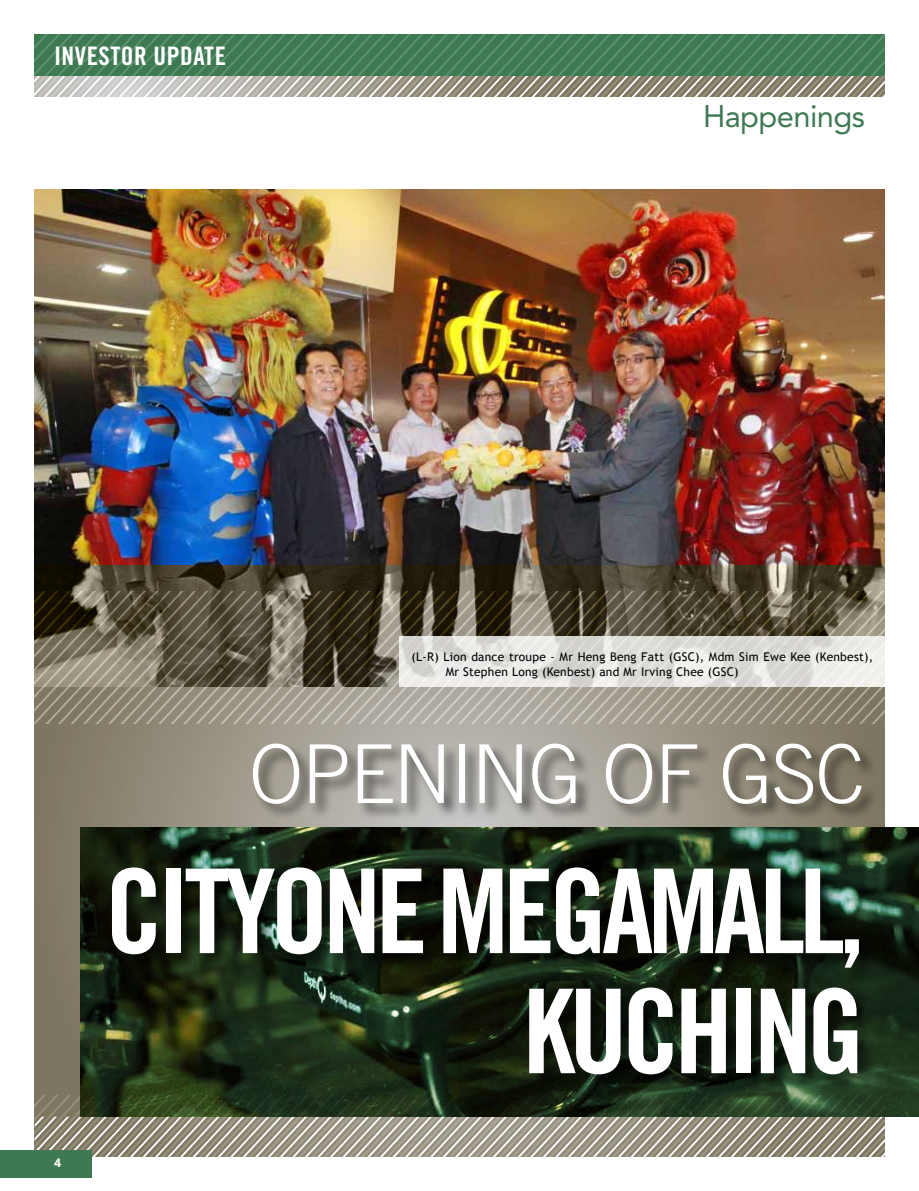
<style>
.page{position:relative;width:919px;height:1191px;background:#fff}
.page>*{position:absolute;margin:0;border:0;box-sizing:border-box;transform-origin:0 0}
.t1{font:117px/120px "Trade Gothic LT Std Bd Cn 20";letter-spacing:-.05em;color:#fff;text-align:right}
.t2{font:300 81.3px "Trade Gothic LT Std";letter-spacing:-.02em;color:#fff}
.t3{font:30.9px "Avenir LT Std";letter-spacing:-.02em;color:#3e7952}
.t4{font:25.5px "Trade Gothic LT Std Bd Cn 20";letter-spacing:.02em;color:#fff}
.t5{font:12px/15px "Trebuchet MS";letter-spacing:.02em;color:#000}
.t6{font:900 12px "Avenir LT Std";color:#fff}
</style>
<div class="page">
<svg style="left:34px;top:723px;width:850px;height:372px;background:#8c8573"></svg>
<img style="left:34px;top:189px;width:850px;height:402px">
<svg style="left:34px;top:1116px;width:851px;height:43px"></svg>
<svg style="left:34px;top:591px;width:850px;height:132px;background:#787160"></svg>
<img style="left:81px;top:827px;width:837px;height:289px">
<div style="left:111px;top:742px;width:767px;height:349px;background:#000;opacity:.55"></div>
<svg style="left:400px;top:636px;width:484px;height:50px;background:#e3e2df"></svg>
<div style="left:0;top:1150px;width:91px;height:27px;background:#3e7952"></div>
<svg style="left:34px;top:34px;width:850px;height:63px;background:#678d6f"></svg>
<h3 class="t4" style="left:54px;top:41px;width:173px">INVESTOR UPDATE</h3>
<h3 class="t3" style="left:703px;top:98px;width:163px">Happenings</h3>
<p class="t5" style="left:445px;top:649px;width:429px;text-indent:-34px">(L-R) Lion dance troupe - Mr Heng Beng Fatt (GSC), Mdm Sim Ewe Kee (Kenbest),<br>Mr Stephen Long (Kenbest) and Mr Irving Chee (GSC)</p>
<h2 class="t2" style="left:249px;top:726px;width:617px">OPENING OF GSC</h2>
<p class="t6" style="left:54px;top:1155px;width:9px">4</p>
<h1 class="t1" style="left:105px;top:850px;width:761px">CITYONE MEGAMALL,<br>KUCHING</h1>
</div>
